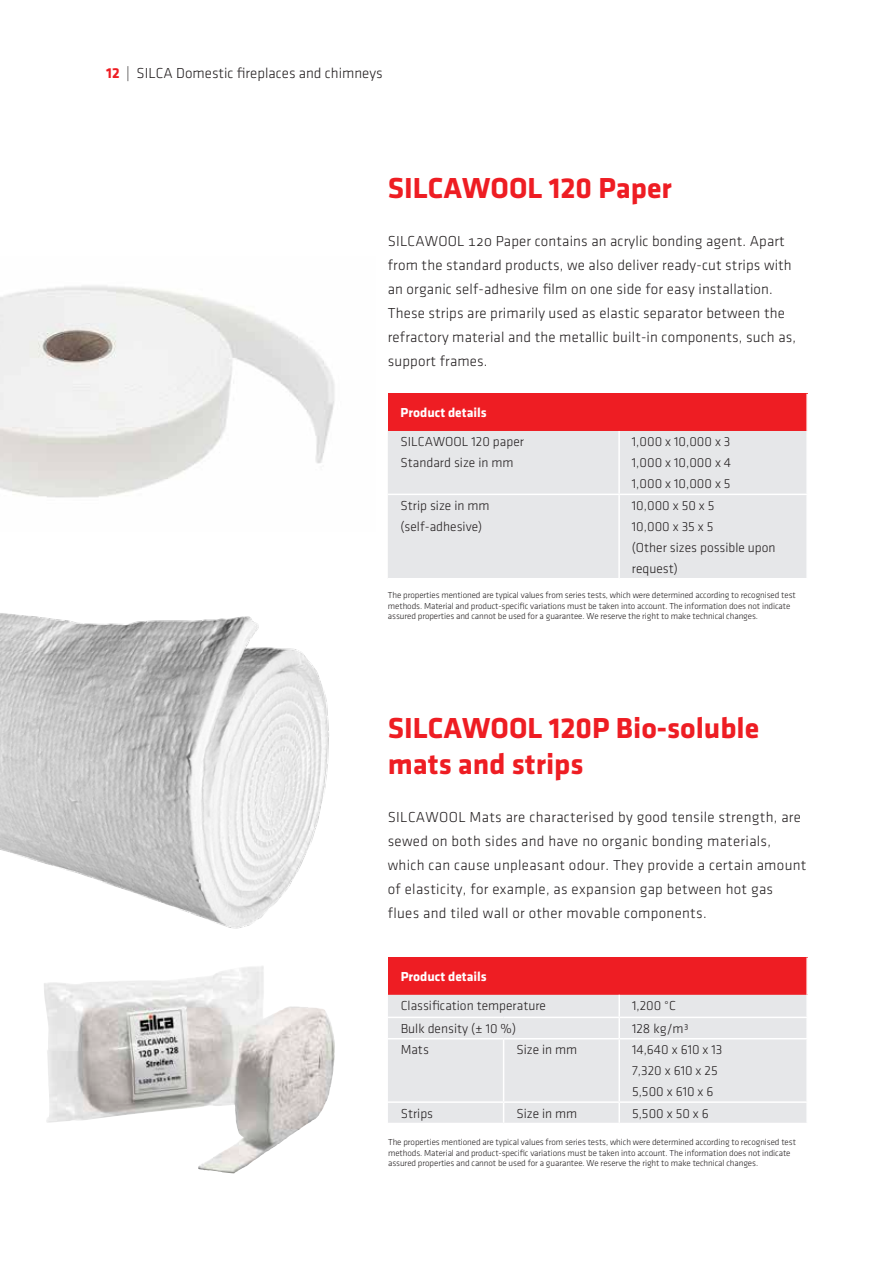
<style>
.page{position:relative;width:893px;height:1263px;background:#fff}
.page>*{position:absolute;margin:0;border:0;box-sizing:border-box;transform-origin:0 0}
.t1{font:700 30px/36px "Klavika";color:#ee1d23}
.t2{font:15px/24px "Klavika Light OSTF";letter-spacing:.01em;color:#231f20}
.t3{font:300 13.5px/21px "Klavika";color:#231f20}
.t4{font:700 13.5px "Klavika";color:#fff}
.t5{font:9px/10.5px "Klavika Light OSTF";letter-spacing:-.01em;color:#231f20}
.s1{font-family:"Klavika";font-weight:700;color:#ee1d23}
</style>
<div class="page">
<img style="left:0;top:285px;width:335px;height:213px">
<img style="left:0;top:613px;width:329px;height:316px">
<div style="left:388px;top:957px;width:419px;height:38px;background:#ee1d23"></div>
<div style="left:388px;top:995px;width:418px;height:128px;background:#e6e7e9"></div>
<hr style="left:388px;top:1017px;width:116px;height:1px;background:#fff">
<hr style="left:504px;top:1017px;width:115px;height:1px;background:#fff">
<hr style="left:619px;top:1017px;width:189px;height:1px;background:#fff">
<hr style="left:388px;top:1038px;width:116px;height:1px;background:#fff">
<hr style="left:504px;top:1038px;width:115px;height:1px;background:#fff">
<hr style="left:619px;top:1038px;width:189px;height:1px;background:#fff">
<hr style="left:388px;top:1101px;width:116px;height:2px;background:#fff">
<hr style="left:504px;top:1101px;width:115px;height:2px;background:#fff">
<hr style="left:619px;top:1101px;width:189px;height:2px;background:#fff">
<hr style="left:806px;top:957px;width:2px;height:38px;background:#fff">
<hr style="left:618px;top:995px;width:2px;height:22px;background:#fff">
<hr style="left:618px;top:1018px;width:2px;height:20px;background:#fff">
<hr style="left:503px;top:1039px;width:1px;height:62px;background:#fff">
<hr style="left:618px;top:1039px;width:2px;height:62px;background:#fff">
<svg style="left:503px;top:1103px;width:1px;height:20px"></svg>
<hr style="left:618px;top:1103px;width:2px;height:20px;background:#fff">
<div style="left:388px;top:394px;width:419px;height:37px;background:#ee1d23"></div>
<div style="left:388px;top:431px;width:418px;height:147px;background:#e6e7e9"></div>
<hr style="left:388px;top:494px;width:231px;height:1px;background:#fff">
<hr style="left:619px;top:494px;width:189px;height:1px;background:#fff">
<hr style="left:806px;top:394px;width:2px;height:37px;background:#fff">
<hr style="left:618px;top:431px;width:2px;height:63px;background:#fff">
<hr style="left:618px;top:495px;width:2px;height:83px;background:#fff">
<img style="left:44px;top:967px;width:212px;height:182px">
<p class="t2" style="left:106px;top:61px;width:278px"><span class="s1">12</span> | SILCA Domestic fireplaces and chimneys</p>
<h1 class="t1" style="left:388px;top:170px;width:286px">SILCAWOOL 120 Paper</h1>
<p class="t2" style="left:388px;top:229px;width:410px">SILCAWOOL 120 Paper contains an acrylic bonding agent. Apart from the standard products, we also deliver ready-cut strips with an organic self-adhesive film on one side for easy installation.<br>These strips are primarily used as elastic separator between the refractory material and the metallic built-in components, such as, support frames.</p>
<p class="t4" style="left:401px;top:405px;width:88px">Product details</p>
<p class="t3" style="left:401px;top:431px;width:125px">SILCAWOOL 120 paper<br>Standard size in mm</p>
<p class="t3" style="left:632px;top:431px;width:101px;text-align:justify">1,000 x 10,000 x 3<br>1,000 x 10,000 x 4<br>1,000 x 10,000 x 5</p>
<p class="t3" style="left:401px;top:495px;width:90px">Strip size in mm (self-adhesive)</p>
<p class="t3" style="left:632px;top:495px;width:145px">10,000 x 50 x 5<br>10,000 x 35 x 5<br>(Other sizes possible upon request)</p>
<p class="t5" style="left:388px;top:590px;width:409px">The properties mentioned are typical values from series tests, which were determined according to recognised test methods. Material and product-specific variations must be taken into account. The information does not indicate assured properties and cannot be used for a guarantee. We reserve the right to make technical changes.</p>
<h1 class="t1" style="left:388px;top:710px;width:373px">SILCAWOOL 120P Bio-soluble mats and strips</h1>
<p class="t2" style="left:388px;top:805px;width:420px">SILCAWOOL Mats are characterised by good tensile strength, are sewed on both sides and have no organic bonding materials, which can cause unpleasant odour. They provide a certain amount of elasticity, for example, as expansion gap between hot gas flues and tiled wall or other movable components.</p>
<p class="t4" style="left:401px;top:969px;width:88px">Product details</p>
<p class="t3" style="left:401px;top:995px;width:147px">Classification temperature</p>
<p class="t3" style="left:632px;top:995px;width:46px">1,200 °C</p>
<p class="t3" style="left:401px;top:1018px;width:117px">Bulk density (± 10 %)</p>
<p class="t3" style="left:632px;top:1018px;width:58px">128 kg/m³</p>
<p class="t3" style="left:401px;top:1039px;width:30px">Mats</p>
<p class="t3" style="left:516px;top:1039px;width:62px">Size in mm</p>
<p class="t3" style="left:632px;top:1039px;width:92px">14,640 x 610 x 13<br>7,320 x 610 x 25<br>5,500 x 610 x 6</p>
<p class="t3" style="left:401px;top:1103px;width:34px">Strips</p>
<p class="t3" style="left:516px;top:1103px;width:62px">Size in mm</p>
<p class="t3" style="left:632px;top:1103px;width:78px">5,500 x 50 x 6</p>
<p class="t5" style="left:388px;top:1137px;width:409px">The properties mentioned are typical values from series tests, which were determined according to recognised test methods. Material and product-specific variations must be taken into account. The information does not indicate assured properties and cannot be used for a guarantee. We reserve the right to make technical changes.</p>
</div>
